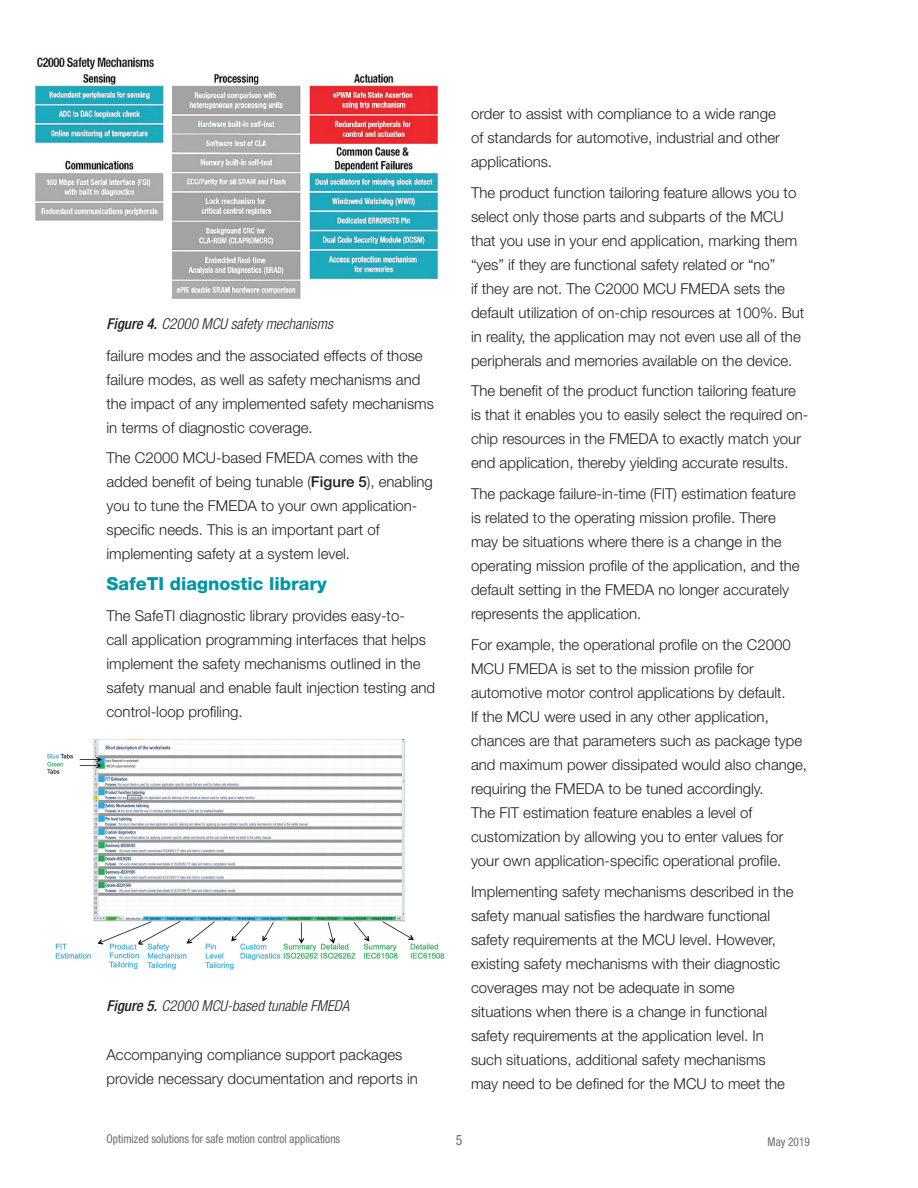
<style>
.page{position:relative;width:918px;height:1188px;background:#fff}
.page>*{position:absolute;margin:0;border:0;box-sizing:border-box;transform-origin:0 0}
.t1{font:800 18px "Helvetica Neue LT Std";color:#0097a4}
.t2{font:300 15px/24px "Helvetica Neue LT Std";color:#231f20}
.t3{font:italic 300 condensed 15px "Helvetica Neue LT Std";color:#231f20}
.t4{font:condensed 14.25px "Helvetica Neue LT Std";color:#6c6d70;scale:.95 1}
.t5{font:condensed 12px "Helvetica Neue LT Std";color:#6c6d70;scale:.95 1}
.s1{font-weight:500}
</style>
<div class="page">
<img style="left:35px;top:57px;width:403px;height:242px">
<img style="left:47px;top:740px;width:398px;height:230px">
<p class="t3" style="left:106px;top:315px;width:228px"><span class="s1">Figure 4.</span> C2000 MCU safety mechanisms</p>
<p class="t2" style="left:106px;top:343px;width:329px">failure modes and the associated effects of those failure modes, as well as safety mechanisms and the impact of any implemented safety mechanisms in terms of diagnostic coverage.</p>
<p class="t2" style="left:106px;top:446px;width:328px">The C2000 MCU-based FMEDA comes with the added benefit of being tunable (<span class="s1">Figure 5</span>), enabling you to tune the FMEDA to your own application&shy;specific needs. This is an important part of implementing safety at a system level.</p>
<p class="t1" style="left:106px;top:573px;width:222px">SafeTI diagnostic library</p>
<p class="t2" style="left:106px;top:604px;width:330px">The SafeTI diagnostic library provides easy-to-<br>call application programming interfaces that helps implement the safety mechanisms outlined in the safety manual and enable fault injection testing and control-loop profiling.</p>
<p class="t3" style="left:106px;top:997px;width:244px"><span class="s1">Figure 5.</span> C2000 MCU-based tunable FMEDA</p>
<p class="t2" style="left:106px;top:1042px;width:313px">Accompanying compliance support packages provide necessary documentation and reports in</p>
<p class="t2" style="left:471px;top:101px;width:310px">order to assist with compliance to a wide range of standards for automotive, industrial and other applications.</p>
<p class="t2" style="left:471px;top:180px;width:335px">The product function tailoring feature allows you to select only those parts and subparts of the MCU that you use in your end application, marking them “yes” if they are functional safety related or “no”<br>if they are not. The C2000 MCU FMEDA sets the default utilization of on-chip resources at 100%. But in reality, the application may not even use all of the peripherals and memories available on the device.</p>
<p class="t2" style="left:471px;top:379px;width:339px">The benefit of the product function tailoring feature is that it enables you to easily select the required on&shy;chip resources in the FMEDA to exactly match your end application, thereby yielding accurate results.</p>
<p class="t2" style="left:471px;top:482px;width:330px">The package failure-in-time (FIT) estimation feature is related to the operating mission profile. There may be situations where there is a change in the operating mission profile of the application, and the default setting in the FMEDA no longer accurately represents the application.</p>
<p class="t2" style="left:471px;top:633px;width:338px">For example, the operational profile on the C2000<br>MCU FMEDA is set to the mission profile for automotive motor control applications by default.<br>If the MCU were used in any other application, chances are that parameters such as package type and maximum power dissipated would also change, requiring the FMEDA to be tuned accordingly.<br>The FIT estimation feature enables a level of customization by allowing you to enter values for your own application-specific operational profile.</p>
<p class="t2" style="left:471px;top:879px;width:324px">Implementing safety mechanisms described in the safety manual satisfies the hardware functional safety requirements at the MCU level. However, existing safety mechanisms with their diagnostic coverages may not be adequate in some situations when there is a change in functional safety requirements at the application level. In such situations, additional safety mechanisms may need to be defined for the MCU to meet the</p>
<p class="t5" style="left:106px;top:1132px;width:248px">Optimized solutions for safe motion control applications</p>
<p class="t4" style="left:456px;top:1132px;width:8px">5</p>
<p class="t5" style="left:768px;top:1135px;width:46px">May 2019</p>
</div>
